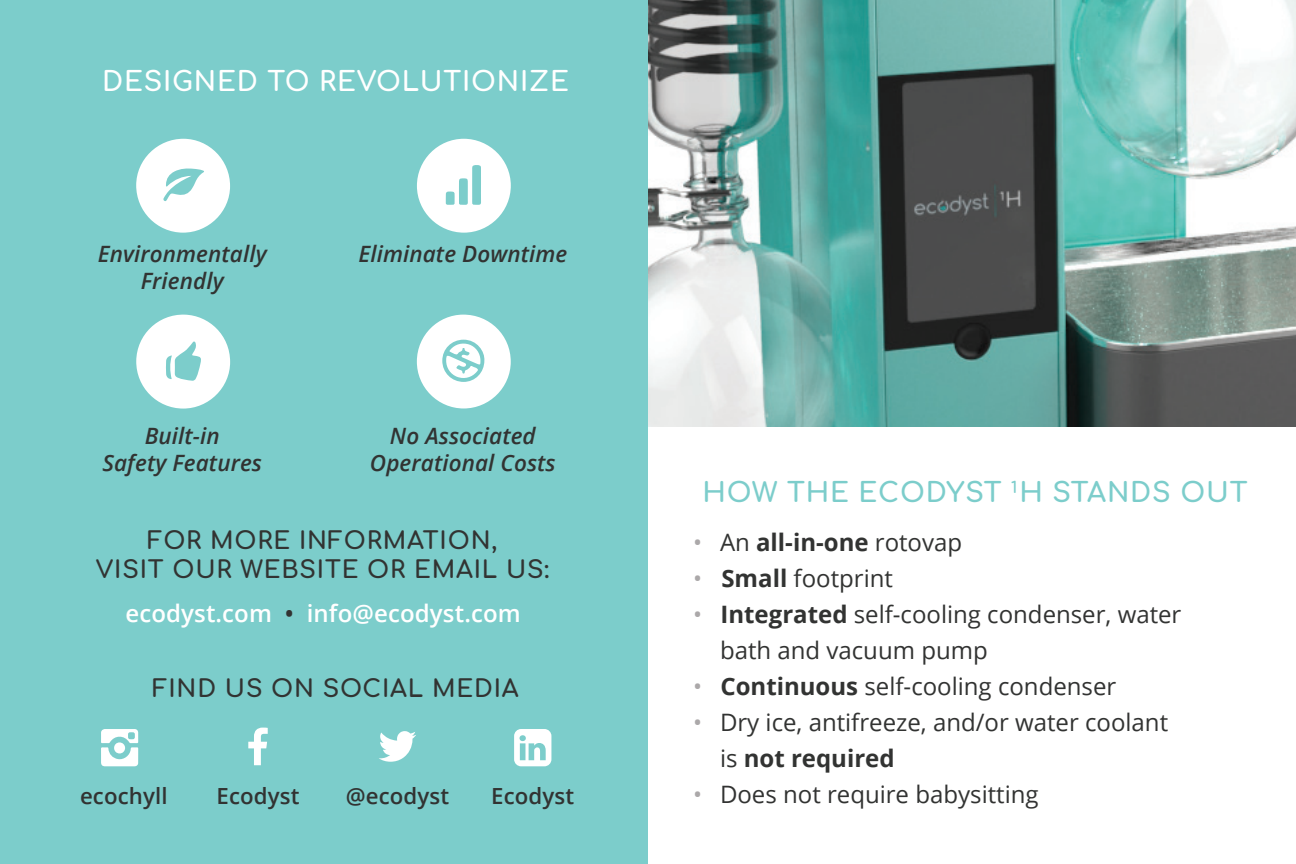
<style>
.page{position:relative;width:1296px;height:864px;background:#fff}
.page>*{position:absolute;margin:0;border:0;box-sizing:border-box;transform-origin:0 0}
.t1{font:700 27px "Comfortaa";letter-spacing:.03em;color:#7ccdcb}
.t2{font:700 27px "Comfortaa";letter-spacing:.03em;color:#fff}
.t3{font:24px/36px "Open Sans";color:#323332}
.t4{font:700 24px/28.8px "Comfortaa";letter-spacing:.035em;color:#323332;text-align:center}
.t5{font:600 24px "Open Sans";letter-spacing:.005em;color:#fff}
.t6{font:700 24px "Open Sans";color:#323332}
.t7{font:italic 600 22.5px/27px "Open Sans";letter-spacing:.005em;color:#323332;text-align:center}
.t8{font:600 22.2px "Open Sans";letter-spacing:.005em;color:#323332}
.s1{color:#323332}
.s2{font-weight:400;color:#aba8a9}
.s3{font-weight:400}
.s4{color:#aba8a9}
.s5{font-weight:700}
</style>
<div class="page">
<div style="left:0;top:0;width:648px;height:864px;background:#7ccdcb"></div>
<svg style="left:136px;top:139px;width:94px;height:94px"></svg>
<svg style="left:136px;top:314px;width:94px;height:95px"></svg>
<svg style="left:417px;top:139px;width:94px;height:94px"></svg>
<svg style="left:417px;top:314px;width:94px;height:94px"></svg>
<svg style="left:248px;top:728px;width:20px;height:37px"></svg>
<svg style="left:379px;top:731px;width:37px;height:31px"></svg>
<svg style="left:101px;top:729px;width:37px;height:37px"></svg>
<img style="left:648px;top:0;width:648px;height:427px">
<svg style="left:514px;top:729px;width:37px;height:37px"></svg>
<p class="t2" style="left:102px;top:56px;width:468px">DESIGNED TO REVOLUTIONIZE</p>
<p class="t7" style="left:98px;top:240px;width:170px">Environmentally<br>Friendly</p>
<p class="t7" style="left:102px;top:422px;width:161px">Built-in<br>Safety Features</p>
<p class="t7" style="left:359px;top:240px;width:210px">Eliminate Downtime</p>
<p class="t7" style="left:370px;top:422px;width:187px">No Associated<br>Operational Costs</p>
<p class="t4" style="left:96px;top:523px;width:455px">FOR MORE INFORMATION,<br>VISIT OUR WEBSITE OR EMAIL US:</p>
<p class="t5" style="left:125px;top:597px;width:397px">ecodyst.com <span class="s1">•</span> info@ecodyst.com</p>
<p class="t4" style="left:153px;top:671px;width:368px">FIND US ON SOCIAL MEDIA</p>
<p class="t8" style="left:80px;top:781px;width:89px">ecochyll</p>
<p class="t8" style="left:217px;top:781px;width:84px">Ecodyst</p>
<p class="t8" style="left:346px;top:781px;width:105px">@ecodyst</p>
<p class="t8" style="left:491px;top:781px;width:84px">Ecodyst</p>
<p class="t1" style="left:703px;top:468px;width:546px">HOW THE ECODYST <sup>1</sup>H STANDS OUT</p>
<p class="t6" style="left:693px;top:526px;width:271px"><span class="s2">•</span> <span class="s3">An</span> all-in-one <span class="s3">rotovap</span></p>
<p class="t3" style="left:693px;top:560px;width:201px"><span class="s4">•</span> <span class="s5">Small</span> footprint</p>
<p class="t3" style="left:720px;top:596px;width:463px;text-indent:-27px"><span class="s4">•</span> <span class="s5">Integrated</span> self-cooling condenser, water bath and vacuum pump</p>
<p class="t3" style="left:693px;top:668px;width:425px"><span class="s4">•</span> <span class="s5">Continuous</span> self-cooling condenser</p>
<p class="t3" style="left:720px;top:704px;width:450px;text-indent:-27px"><span class="s4">•</span> Dry ice, antifreeze, and/or water coolant is <span class="s5">not required</span></p>
<p class="t3" style="left:693px;top:776px;width:347px"><span class="s4">•</span> Does not require babysitting</p>
</div>
